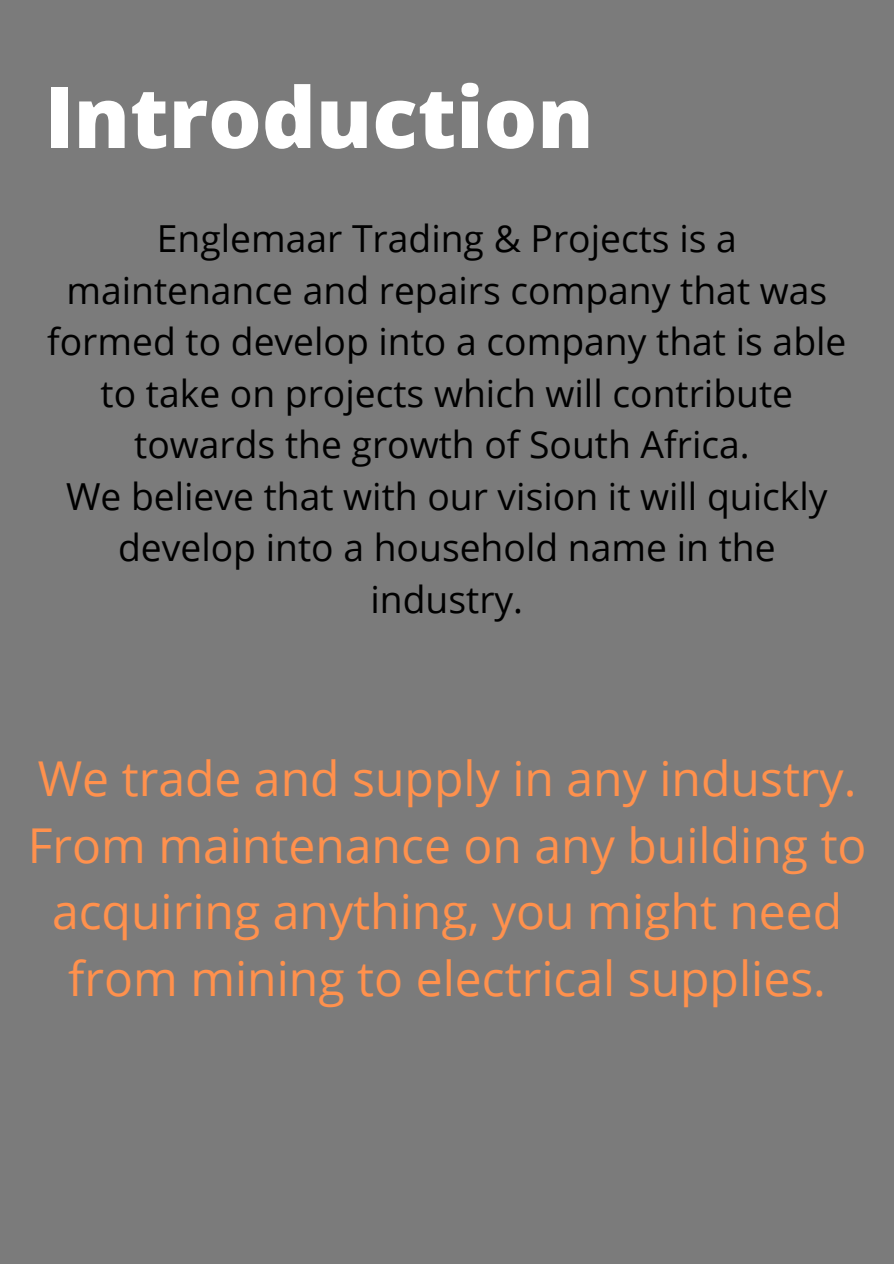
<style>
.page{position:relative;width:894px;height:1264px;background:#fff}
.page>*{position:absolute;margin:0;border:0;box-sizing:border-box;transform-origin:0 0}
.t1{font:800 84px "Open Sans";color:#fff}
.t2{font:48px/66.4px "Open Sans";color:#ff914d;text-align:center}
.t3{font:37.2px/51.4px "Open Sans";color:#000;text-align:center}
</style>
<div class="page">
<div style="left:0;top:0;width:893px;height:1263px;background:#7b7b7b"></div>
<p class="t1" style="left:44px;top:58px;width:550px">Introduction</p>
<p class="t3" style="left:47px;top:212px;width:800px">Englemaar Trading &amp; Projects is a maintenance and repairs company that was formed to develop into a company that is able to take on projects which will contribute towards the growth of South Africa.</p>
<p class="t3" style="left:66px;top:469px;width:762px">We believe that with our vision it will quickly develop into a household name in the industry.</p>
<p class="t2" style="left:28px;top:744px;width:840px">We trade and supply in any industry.<br>From maintenance on any building to acquiring anything, you might need from mining to electrical supplies.</p>
</div>
